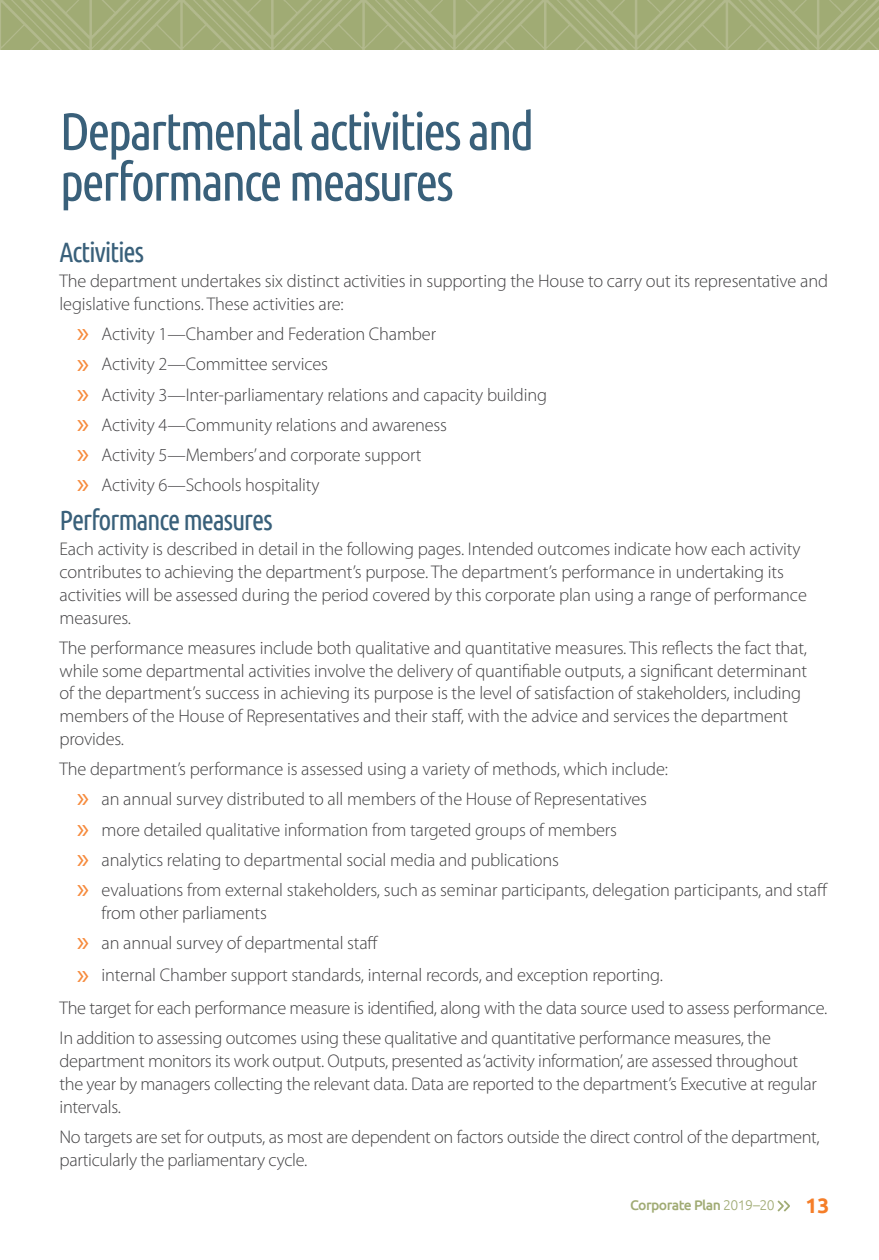
<style>
.page{position:relative;width:879px;height:1260px;background:#fff}
.page>*{position:absolute;margin:0;border:0;box-sizing:border-box;transform-origin:0 0}
.t1{font:52.5px/50.8px "Ubuntu Condensed";letter-spacing:-.05em;color:#39607a}
.t2{font:28px "Ubuntu Condensed";letter-spacing:-.045em;color:#39607a}
.t3{font:700 21px "Ubuntu";color:#f57e29}
.t4{font:300 18.38px/22.8px "Myriad Pro";letter-spacing:-.01em;color:#414042}
.t5{font:500 14px "Ubuntu";letter-spacing:-.04em;color:#a0ab74}
.s1{font-weight:400;font-size:29.75px;color:#f68a3c}
.s2{font-weight:300}
</style>
<div class="page">
<img style="left:0;top:0;width:878px;height:50px">
<svg style="left:777px;top:1200px;width:13px;height:12px"></svg>
<h1 class="t1" style="left:60px;top:104px;width:476px">Departmental activities and performance measures</h1>
<h2 class="t2" style="left:60px;top:235px;width:86px">Activities</h2>
<p class="t4" style="left:60px;top:270px;width:769px">The department undertakes six distinct activities in supporting the House to carry out its representative and legislative functions. These activities are:</p>
<p class="t4" style="left:77px;top:319px;width:471px;line-height:30.3px"><span class="s1">»</span> Activity 1—Chamber and Federation Chamber<br><span class="s1">»</span> Activity 2—Committee services<br><span class="s1">»</span> Activity 3—Inter-parliamentary relations and capacity building <span class="s1">»</span> Activity 4—Community relations and awareness<br><span class="s1">»</span> Activity 5—Members’ and corporate support<br><span class="s1">»</span> Activity 6—Schools hospitality</p>
<h2 class="t2" style="left:60px;top:503px;width:214px">Performance measures</h2>
<p class="t4" style="left:60px;top:538px;width:748px">Each activity is described in detail in the following pages. Intended outcomes indicate how each activity contributes to achieving the department’s purpose. The department’s performance in undertaking its activities will be assessed during the period covered by this corporate plan using a range of performance measures.</p>
<p class="t4" style="left:60px;top:636px;width:748px">The performance measures include both qualitative and quantitative measures. This reflects the fact that, while some departmental activities involve the delivery of quantifiable outputs, a significant determinant of the department’s success in achieving its purpose is the level of satisfaction of stakeholders, including members of the House of Representatives and their staff, with the advice and services the department provides.</p>
<p class="t4" style="left:77px;top:754px;width:752px;line-height:30.3px;text-indent:-17px">The department’s performance is assessed using a variety of methods, which include:<br><span class="s1">»</span> an annual survey distributed to all members of the House of Representatives<br><span class="s1">»</span> more detailed qualitative information from targeted groups of members<br><span class="s1">»</span> analytics relating to departmental social media and publications<br><span class="s1">»</span> evaluations from external stakeholders, such as seminar participants, delegation participants, and staff</p>
<p class="t4" style="left:77px;top:897px;width:303px;line-height:30.3px;text-indent:25px">from other parliaments<br><span class="s1">»</span> an annual survey of departmental staff</p>
<p class="t4" style="left:60px;top:959px;width:768px;line-height:32.7px;text-indent:17px"><span class="s1">»</span> internal Chamber support standards, internal records, and exception reporting.<br>The target for each performance measure is identified, along with the data source used to assess performance.</p>
<p class="t4" style="left:60px;top:1027px;width:758px">In addition to assessing outcomes using these qualitative and quantitative performance measures, the department monitors its work output. Outputs, presented as ‘activity information’, are assessed throughout the year by managers collecting the relevant data. Data are reported to the department’s Executive at regular intervals.</p>
<p class="t4" style="left:60px;top:1125px;width:761px">No targets are set for outputs, as most are dependent on factors outside the direct control of the department, particularly the parliamentary cycle.</p>
<p class="t5" style="left:629px;top:1197px;width:146px">Corporate Plan <span class="s2">2019–20</span></p>
<p class="t3" style="left:805px;top:1193px;width:25px">13</p>
</div>
